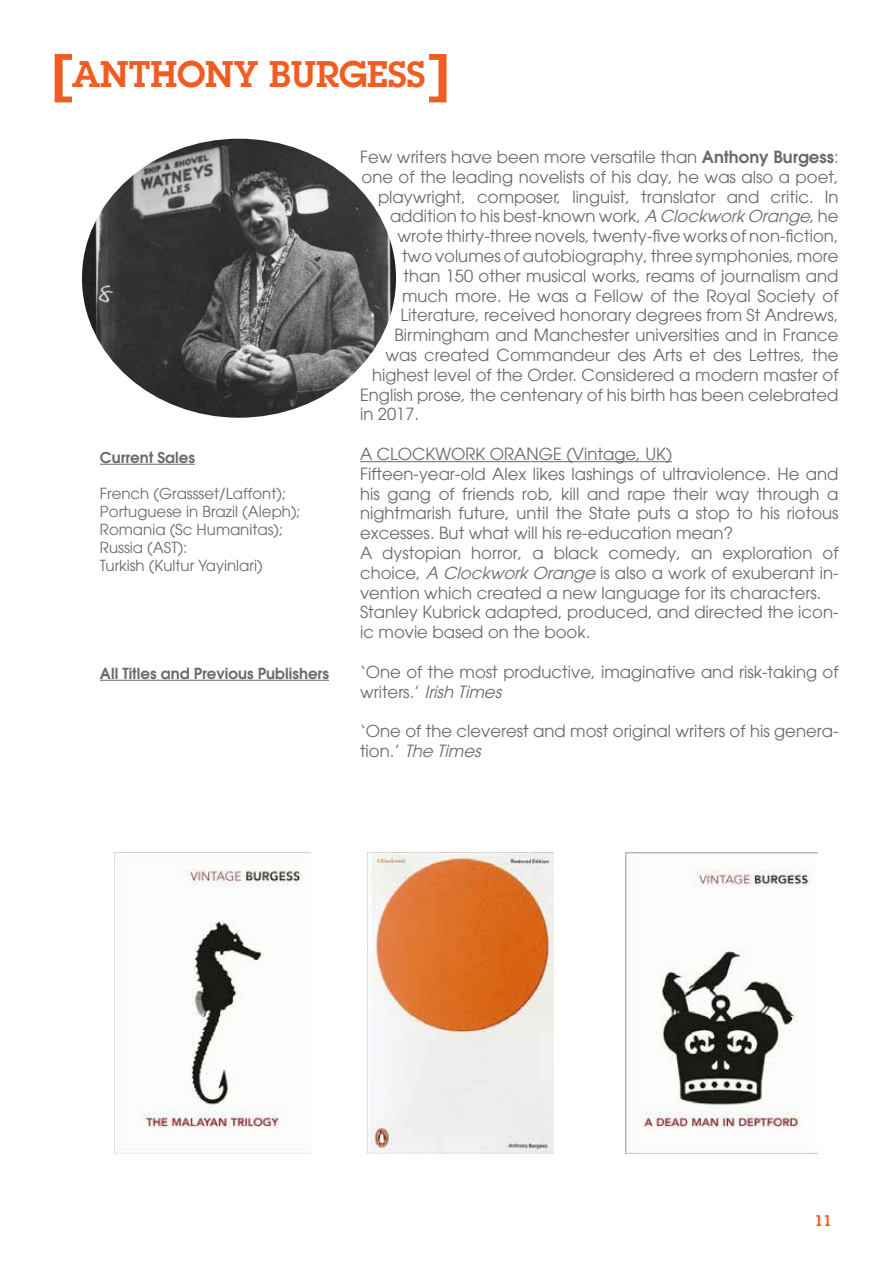
<style>
.page{position:relative;width:893px;height:1263px;background:#fff}
.page>*{position:absolute;margin:0;border:0;box-sizing:border-box;transform-origin:0 0}
.t1{font:600 36px "Lubalin Graph";color:#f15c22}
.t2{font:16.5px/19.8px "Avant Garde";color:#696a6d}
.t3{font:15px/18px "Avant Garde";color:#696a6d}
.t4{font:600 15px "Avant Garde";color:#696a6d}
.t5{font:600 15px "Lubalin Graph";color:#f15c22}
.s1{font-weight:600}
.s2{font-style:italic}
</style>
<div class="page">
<hr style="left:360px;top:461px;width:312px;height:1px;background:#696a6d">
<svg style="left:55px;top:54px;width:17px;height:48px"></svg>
<svg style="left:429px;top:54px;width:17px;height:48px"></svg>
<hr style="left:100px;top:464px;width:95px;height:1px;background:#696a6d">
<hr style="left:100px;top:680px;width:229px;height:1px;background:#696a6d">
<img style="left:114px;top:852px;width:196px;height:301px">
<img style="left:368px;top:852px;width:185px;height:301px">
<img style="left:626px;top:852px;width:191px;height:301px">
<img style="left:82px;top:139px;width:314px;height:279px">
<h1 class="t1" style="left:72px;top:50px;width:355px">ANTHONY BURGESS</h1>
<p class="t4" style="left:100px;top:447px;width:96px">Current Sales</p>
<p class="t3" style="left:100px;top:484px;width:202px">French (Grassset/Laffont);<br>Portuguese in Brazil (Aleph);<br>Romania (Sc Humanitas);<br>Russia (AST):<br>Turkish (Kultur Yayinlari)</p>
<p class="t4" style="left:100px;top:663px;width:231px">All Titles and Previous Publishers</p>
<p class="t2" style="left:360px;top:147px;width:480px">Few writers have been more versatile than <span class="s1">Anthony Burgess</span>:</p>
<p class="t2" style="left:362px;top:167px;width:479px">one of the leading novelists of his day, he was also a poet,</p>
<p class="t2" style="left:378px;top:187px;width:462px">playwright, composer, linguist, translator and critic. In</p>
<p class="t2" style="left:390px;top:206px;width:450px">addition to his best-known work, <span class="s2">A ClockworkOrange</span>, he</p>
<p class="t2" style="left:397px;top:226px;width:443px">wrote thirty-three novels, twenty-five works of non-fiction,</p>
<p class="t2" style="left:402px;top:246px;width:438px">two volumes of autobiography, three symphonies, more</p>
<p class="t2" style="left:403px;top:266px;width:437px">than 150 other musical works, reams of journalism and</p>
<p class="t2" style="left:402px;top:286px;width:438px">much more. He was a Fellow of the Royal Society of</p>
<p class="t2" style="left:400px;top:305px;width:440px">Literature, received honorary degrees from St Andrews,</p>
<p class="t2" style="left:394px;top:325px;width:446px">Birmingham and Manchester universities and in France</p>
<p class="t2" style="left:385px;top:345px;width:455px">was created Commandeur des Arts et des Lettres, the</p>
<p class="t2" style="left:372px;top:365px;width:468px">highest level of the Order. Considered a modern master of</p>
<p class="t2" style="left:360px;top:385px;width:480px">English prose, the centenary of his birth has been celebrated</p>
<p class="t2" style="left:360px;top:404px;width:61px">in 2017.</p>
<p class="t2" style="left:360px;top:444px;width:480px">A CLOCKWORK ORANGE (Vintage, UK)<br>Fifteen-year-old Alex likes lashings of ultraviolence. He and his gang of friends rob, kill and rape their way through a nightmarish future, until the State puts a stop to his riotous excesses. But what will his re-education mean?<br>A dystopian horror, a black comedy, an exploration of choice, <span class="s2">A ClockworkOrange</span> is also a work of exuberant in&shy;vention which created a new language for its characters.<br>Stanley Kubrick adapted, produced, and directed the icon&shy;ic movie based on the book.</p>
<p class="t2" style="left:360px;top:662px;width:480px">‘One of the most productive, imaginative and risk-taking of writers.’ <span class="s2">Irish Times</span></p>
<p class="t2" style="left:360px;top:721px;width:480px">‘One of the cleverest and most original writers of his genera&shy;t i o n . ’ <span class="s2">The Times</span></p>
<p class="t5" style="left:814px;top:1211px;width:19px">11</p>
</div>
